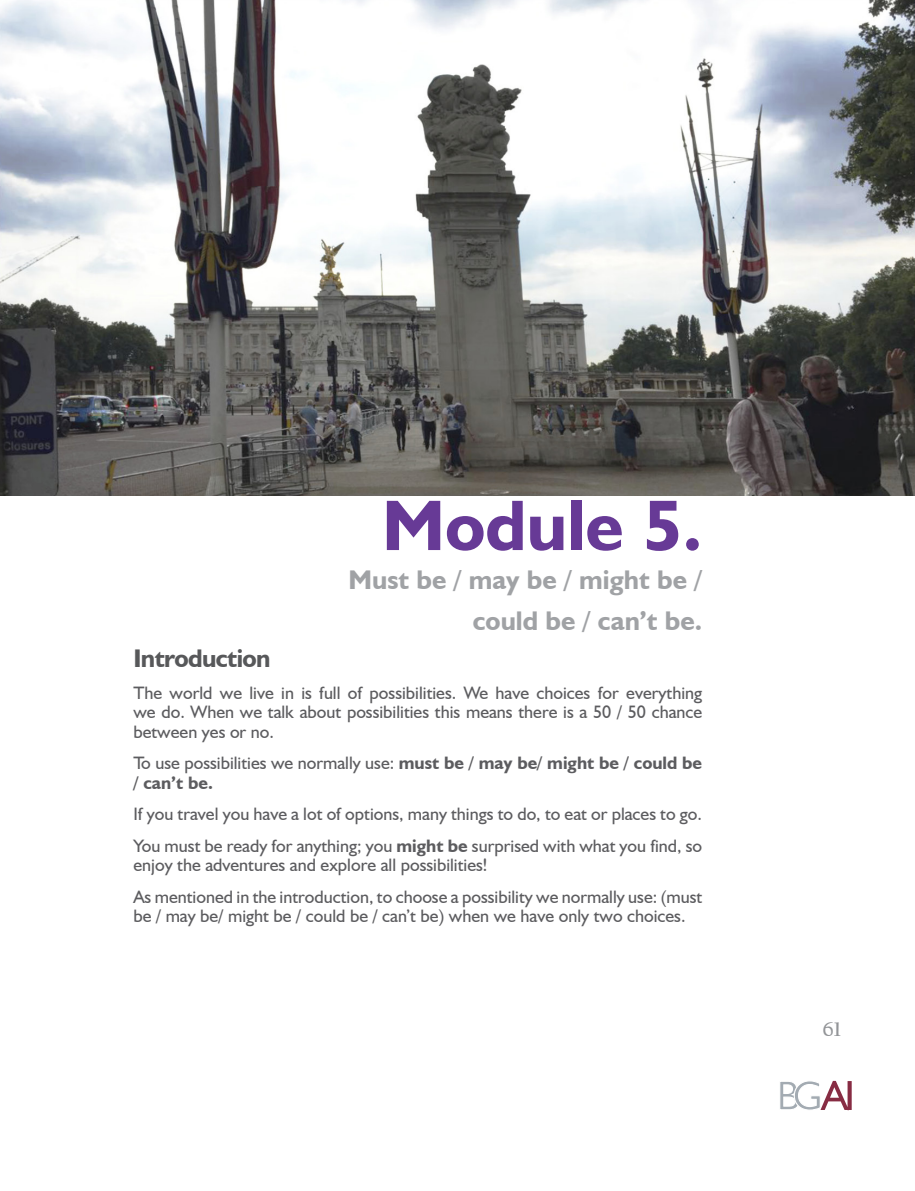
<style>
.page{position:relative;width:915px;height:1191px;background:#fff}
.page>*{position:absolute;margin:0;border:0;box-sizing:border-box;transform-origin:0 0}
.Módulo{font:700 72px "Humanist 521 BT";color:#673a96}
.Titulo_Modulo{font:700 27px/40.5px "Humanist 521 BT";color:#a0a2a5;text-align:right}
.Titulo_Verde{font:700 25.5px "Humanist 521 BT";letter-spacing:-.025em;color:#57585a}
.t1{font:700 21px "Californian FB";color:#939598}
.Cuerpo_de_texto{font:18px/19.5px "Humanist 521 BT";color:#5c5c5f}
.Cuerpo_de_texto-2{font:700 18px/19.5px "Humanist 521 BT";color:#5c5c5f}
.s1{font-weight:400}
.s2{font-weight:700}
</style>
<div class="page">
<svg style="left:780px;top:1080px;width:71px;height:31px"></svg>
<img style="left:0;top:0;width:914px;height:495px">
<p class="Módulo" style="left:382px;top:481px;width:321px">Module 5.</p>
<p class="Titulo_Modulo" style="left:348px;top:559px;width:355px">Must be / may be / might be / could be / can’t be.</p>
<p class="Titulo_Verde" style="left:133px;top:642px;width:138px">Introduction</p>
<p class="Cuerpo_de_texto" style="left:133px;top:682px;width:570px;text-align:justify">The world we live in is full of possibilities. We have choices for everything we do. When we talk about possibilities this means there is a 50 / 50 chance between yes or no.</p>
<p class="Cuerpo_de_texto-2" style="left:133px;top:753px;width:570px"><span class="s1">To use possibilities we normally use:</span> must be / may be/ might be / could be / can’t be.</p>
<p class="Cuerpo_de_texto" style="left:133px;top:804px;width:570px">If you travel you have a lot of options, many things to do, to eat or places to go.</p>
<p class="Cuerpo_de_texto" style="left:133px;top:835px;width:570px">You must be ready for anything; you <span class="s2">might be</span> surprised with what you find, so enjoy the adventures and explore all possibilities!</p>
<p class="Cuerpo_de_texto" style="left:133px;top:886px;width:570px">As mentioned in the introduction, to choose a possibility we normally use: (must be / may be/ might be / could be / can’t be) when we have only two choices.</p>
<p class="t1" style="left:822px;top:1017px;width:20px">61</p>
</div>
